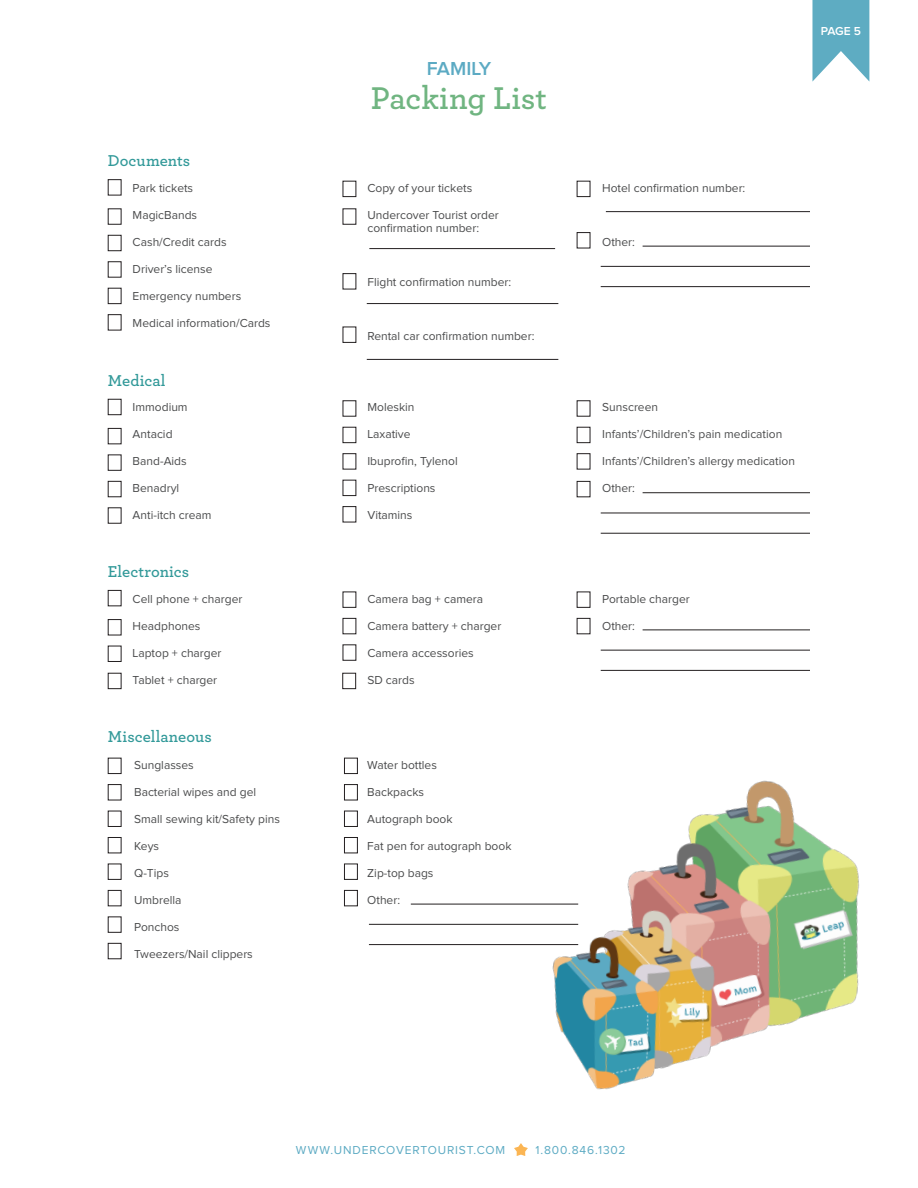
<style>
.page{position:relative;width:918px;height:1188px;background:#fff}
.page>*{position:absolute;margin:0;border:0;box-sizing:border-box;transform-origin:0 0}
.t1{font:600 33px "Archer";color:#70b581}
.t2{font:600 19.5px "Proxima Nova";color:#5caac3}
.t3{font:600 16.5px "Archer";letter-spacing:.005em;color:#329999}
.t4{font:12px/13.5px "Proxima Nova";color:#4b4c4d}
.t5{font:12px "Proxima Nova";letter-spacing:.07em;color:#5caac3}
.t6{font:600 12px "Proxima Nova";color:#fff}
</style>
<div class="page">
<div style="left:108px;top:179px;width:14px;height:16px;border:1px solid #231f20"></div>
<hr style="left:643px;top:246px;width:167px;height:1px;background:#231f20">
<hr style="left:601px;top:266px;width:209px;height:1px;background:#231f20">
<hr style="left:601px;top:286px;width:209px;height:1px;background:#231f20">
<div style="left:343px;top:208px;width:13px;height:17px;border:1px solid #231f20"></div>
<div style="left:108px;top:235px;width:14px;height:16px;border:1px solid #231f20"></div>
<div style="left:108px;top:314px;width:14px;height:16px;border:1px solid #231f20"></div>
<div style="left:108px;top:784px;width:14px;height:16px;border:1px solid #231f20"></div>
<div style="left:108px;top:864px;width:14px;height:16px;border:1px solid #231f20"></div>
<hr style="left:411px;top:904px;width:167px;height:1px;background:#231f20">
<hr style="left:369px;top:924px;width:209px;height:1px;background:#231f20">
<hr style="left:369px;top:944px;width:209px;height:1px;background:#231f20">
<div style="left:344px;top:758px;width:14px;height:16px;border:1px solid #231f20"></div>
<div style="left:344px;top:784px;width:14px;height:16px;border:1px solid #231f20"></div>
<div style="left:344px;top:811px;width:14px;height:16px;border:1px solid #231f20"></div>
<div style="left:344px;top:837px;width:14px;height:16px;border:1px solid #231f20"></div>
<div style="left:344px;top:864px;width:14px;height:16px;border:1px solid #231f20"></div>
<div style="left:344px;top:890px;width:14px;height:16px;border:1px solid #231f20"></div>
<hr style="left:369px;top:248px;width:186px;height:1px;background:#231f20">
<hr style="left:367px;top:303px;width:191px;height:1px;background:#231f20">
<hr style="left:606px;top:211px;width:204px;height:1px;background:#231f20">
<div style="left:108px;top:399px;width:14px;height:16px;border:1px solid #231f20"></div>
<hr style="left:643px;top:492px;width:167px;height:1px;background:#231f20">
<hr style="left:601px;top:513px;width:209px;height:1px;background:#231f20">
<hr style="left:601px;top:533px;width:209px;height:1px;background:#231f20">
<div style="left:343px;top:453px;width:13px;height:17px;border:1px solid #231f20"></div>
<div style="left:577px;top:453px;width:13px;height:17px;border:1px solid #231f20"></div>
<hr style="left:643px;top:630px;width:167px;height:1px;background:#231f20">
<hr style="left:601px;top:650px;width:209px;height:1px;background:#231f20">
<hr style="left:601px;top:670px;width:209px;height:1px;background:#231f20">
<div style="left:343px;top:644px;width:13px;height:17px;border:1px solid #231f20"></div>
<div style="left:108px;top:619px;width:14px;height:16px;border:1px solid #231f20"></div>
<hr style="left:367px;top:359px;width:191px;height:1px;background:#231f20">
<img style="left:524px;top:780px;width:335px;height:310px">
<div style="left:342px;top:673px;width:14px;height:16px;border:1px solid #231f20"></div>
<svg style="left:514px;top:1143px;width:14px;height:13px"></svg>
<svg style="left:812px;top:0;width:57px;height:82px"></svg>
<h3 class="t3" style="left:108px;top:148px;width:84px">Documents</h3>
<p class="t4" style="left:133px;top:182px;width:62px">Park tickets</p>
<p class="t4" style="left:133px;top:209px;width:66px">MagicBands</p>
<p class="t4" style="left:133px;top:236px;width:95px">Cash/Credit cards</p>
<p class="t4" style="left:133px;top:263px;width:81px">Driver’s license</p>
<p class="t4" style="left:133px;top:290px;width:110px">Emergency numbers</p>
<p class="t4" style="left:133px;top:317px;width:139px">Medical information/Cards</p>
<h3 class="t3" style="left:108px;top:368px;width:59px">Medical</h3>
<p class="t4" style="left:133px;top:401px;width:57px">Immodium</p>
<p class="t4" style="left:133px;top:428px;width:41px">Antacid</p>
<p class="t4" style="left:133px;top:455px;width:56px">Band-Aids</p>
<p class="t4" style="left:133px;top:482px;width:48px">Benadryl</p>
<p class="t4" style="left:133px;top:509px;width:80px">Anti-itch cream</p>
<h3 class="t3" style="left:108px;top:559px;width:83px">Electronics</h3>
<p class="t4" style="left:133px;top:592px;width:111px">Cell phone + charger</p>
<p class="t4" style="left:133px;top:619px;width:69px">Headphones</p>
<p class="t4" style="left:133px;top:646px;width:90px">Laptop + charger</p>
<p class="t4" style="left:133px;top:673px;width:86px">Tablet + charger</p>
<h3 class="t3" style="left:108px;top:724px;width:106px">Miscellaneous</h3>
<p class="t4" style="left:134px;top:758px;width:61px">Sunglasses</p>
<p class="t4" style="left:134px;top:785px;width:124px">Bacterial wipes and gel</p>
<p class="t4" style="left:134px;top:812px;width:147px">Small sewing kit/Safety pins</p>
<p class="t4" style="left:134px;top:839px;width:27px">Keys</p>
<p class="t4" style="left:134px;top:866px;width:36px">Q-Tips</p>
<p class="t4" style="left:134px;top:893px;width:49px">Umbrella</p>
<p class="t4" style="left:134px;top:920px;width:47px">Ponchos</p>
<p class="t4" style="left:134px;top:947px;width:120px">Tweezers/Nail clippers</p>
<h2 class="t2" style="left:427px;top:59px;width:66px">FAMILY</h2>
<h1 class="t1" style="left:371px;top:73px;width:178px">Packing List</h1>
<p class="t4" style="left:367px;top:182px;width:106px">Copy of your tickets</p>
<p class="t4" style="left:367px;top:209px;width:133px">Undercover Tourist order confirmation number:</p>
<p class="t4" style="left:367px;top:276px;width:145px">Flight confirmation number:</p>
<p class="t4" style="left:367px;top:330px;width:168px">Rental car confirmation number:</p>
<p class="t4" style="left:367px;top:401px;width:49px">Moleskin</p>
<p class="t4" style="left:367px;top:428px;width:45px">Laxative</p>
<p class="t4" style="left:367px;top:455px;width:92px">Ibuprofin, Tylenol</p>
<p class="t4" style="left:367px;top:482px;width:70px">Prescriptions</p>
<p class="t4" style="left:367px;top:509px;width:47px">Vitamins</p>
<p class="t4" style="left:367px;top:592px;width:117px">Camera bag + camera</p>
<p class="t4" style="left:367px;top:619px;width:135px">Camera battery + charger</p>
<p class="t4" style="left:367px;top:646px;width:108px">Camera accessories</p>
<p class="t4" style="left:367px;top:673px;width:49px">SD cards</p>
<p class="t4" style="left:367px;top:758px;width:71px">Water bottles</p>
<p class="t4" style="left:367px;top:785px;width:58px">Backpacks</p>
<p class="t4" style="left:367px;top:812px;width:87px">Autograph book</p>
<p class="t4" style="left:367px;top:839px;width:146px">Fat pen for autograph book</p>
<p class="t4" style="left:367px;top:866px;width:68px">Zip-top bags</p>
<p class="t4" style="left:367px;top:893px;width:34px">Other:</p>
<p class="t4" style="left:602px;top:182px;width:145px">Hotel confirmation number:</p>
<p class="t4" style="left:602px;top:236px;width:34px">Other:</p>
<p class="t6" style="left:821px;top:26px;width:41px">PAGE 5</p>
<p class="t4" style="left:602px;top:401px;width:57px">Sunscreen</p>
<p class="t4" style="left:602px;top:428px;width:182px">Infants’/Children’s pain medication</p>
<p class="t4" style="left:602px;top:455px;width:194px">Infants’/Children’s allergy medication</p>
<p class="t4" style="left:602px;top:482px;width:34px">Other:</p>
<p class="t4" style="left:602px;top:592px;width:89px">Portable charger</p>
<p class="t4" style="left:602px;top:619px;width:34px">Other:</p>
<p class="t5" style="left:296px;top:1145px;width:211px">WWW.UNDERCOVERTOURIST.COM</p>
<p class="t5" style="left:536px;top:1145px;width:91px">1.800.846.1302</p>
</div>
